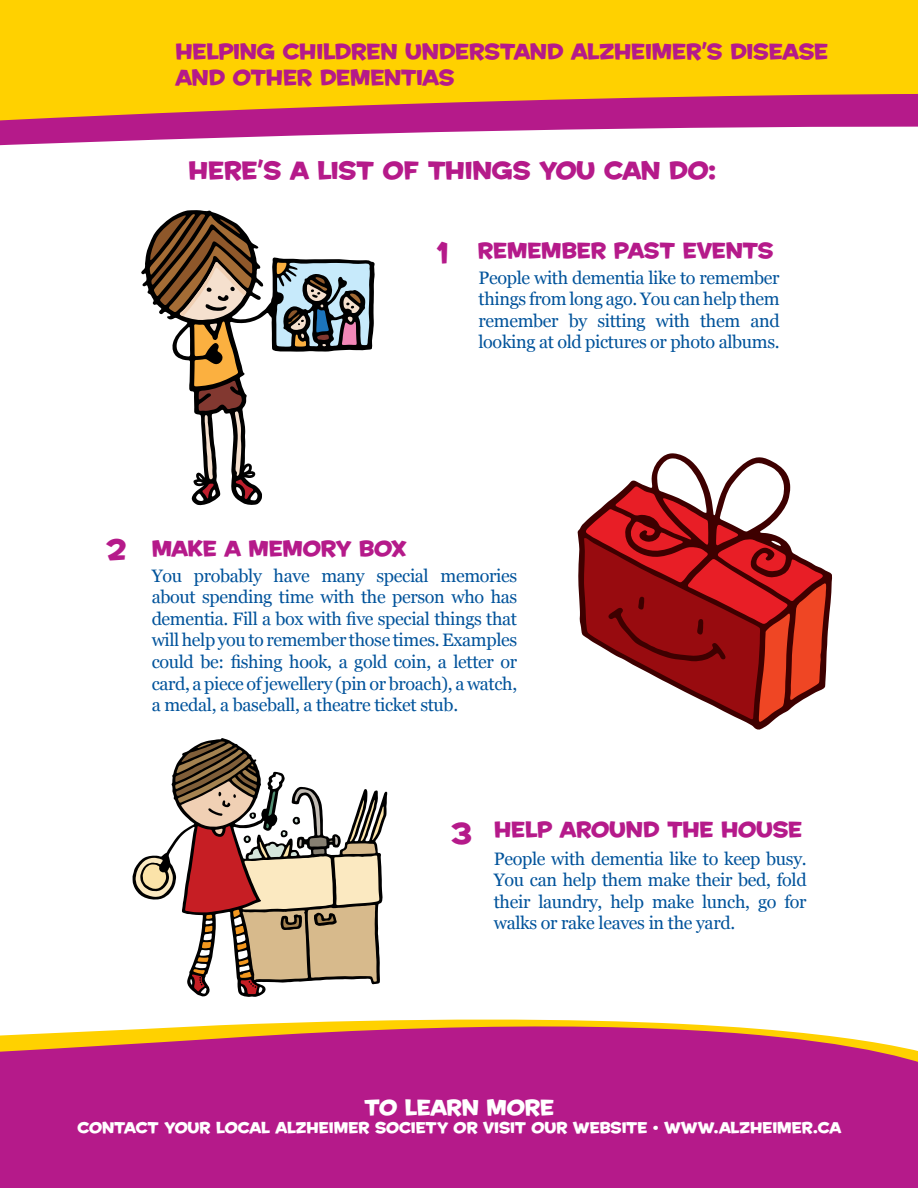
<style>
.page{position:relative;width:918px;height:1188px;background:#fff}
.page>*{position:absolute;margin:0;border:0;box-sizing:border-box;transform-origin:0 0}
.t1{font:28.5px "House A Rama Kingpin";color:#b51a8a}
.t2{font:24px "House A Rama Kingpin";letter-spacing:-.01em;color:#b51a8a}
.t3{font:21px/25.2px "House A Rama Kingpin";letter-spacing:-.01em;color:#b51a8a}
.t4{font:21px "House A Rama Kingpin";letter-spacing:-.01em;color:#fff}
.t5{font:18px/21.6px "Georgia";letter-spacing:-.02em;color:#00539b;text-align:justify}
.t6{font:15px "House A Rama Kingpin";letter-spacing:-.005em;color:#fff}
</style>
<div class="page">
<svg style="left:0;top:1019px;width:918px;height:169px;background:#bc2f87"></svg>
<svg style="left:0;top:0;width:918px;height:146px;background:#f0b032"></svg>
<svg style="left:578px;top:453px;width:254px;height:277px"></svg>
<svg style="left:584px;top:458px;width:242px;height:264px"></svg>
<svg style="left:141px;top:210px;width:234px;height:296px"></svg>
<svg style="left:150px;top:213px;width:108px;height:288px"></svg>
<svg style="left:276px;top:262px;width:94px;height:85px;background:#7b868d"></svg>
<svg style="left:135px;top:741px;width:249px;height:253px"></svg>
<p class="t3" style="left:176px;top:39px;width:654px">HELPING CHILDREN UNDERSTAND ALZHEIMER’S DISEASE<br>AND OTHER DEMENTIAS</p>
<h2 class="t2" style="left:189px;top:154px;width:530px">HERE’S A LIST OF THINGS YOU CAN DO:</h2>
<h1 class="t1" style="left:437px;top:233px;width:13px">1</h1>
<p class="t3" style="left:478px;top:238px;width:297px">REMEMBER PAST EVENTS</p>
<p class="t5" style="left:479px;top:267px;width:303px">People with dementia like to remember things from long ago. You can help them remember by sitting with them and looking at old pictures or photo albums.</p>
<h1 class="t1" style="left:106px;top:531px;width:22px">2</h1>
<p class="t3" style="left:152px;top:536px;width:257px">MAKE A MEMORY BOX</p>
<p class="t5" style="left:152px;top:565px;width:367px">You probably have many special memories about spending time with the person who has dementia. Fill a box with five special things that will help you to remember those times. Examples could be: fishing hook, a gold coin, a letter or card, a piece of jewellery (pin or broach), a watch, a medal, a baseball, a theatre ticket stub.</p>
<h1 class="t1" style="left:452px;top:814px;width:22px">3</h1>
<p class="t3" style="left:494px;top:817px;width:310px">HELP AROUND THE HOUSE</p>
<p class="t5" style="left:494px;top:848px;width:314px">People with dementia like to keep busy.<br>You can help them make their bed, fold their laundry, help make lunch, go for walks or rake leaves in the yard.</p>
<p class="t4" style="left:364px;top:1093px;width:192px">TO LEARN MORE</p>
<p class="t6" style="left:77px;top:1118px;width:765px">CONTACT YOUR LOCAL ALZHEIMER SOCIETY OR VISIT OUR WEBSITE • WWW.ALZHEIMER.CA</p>
</div>
